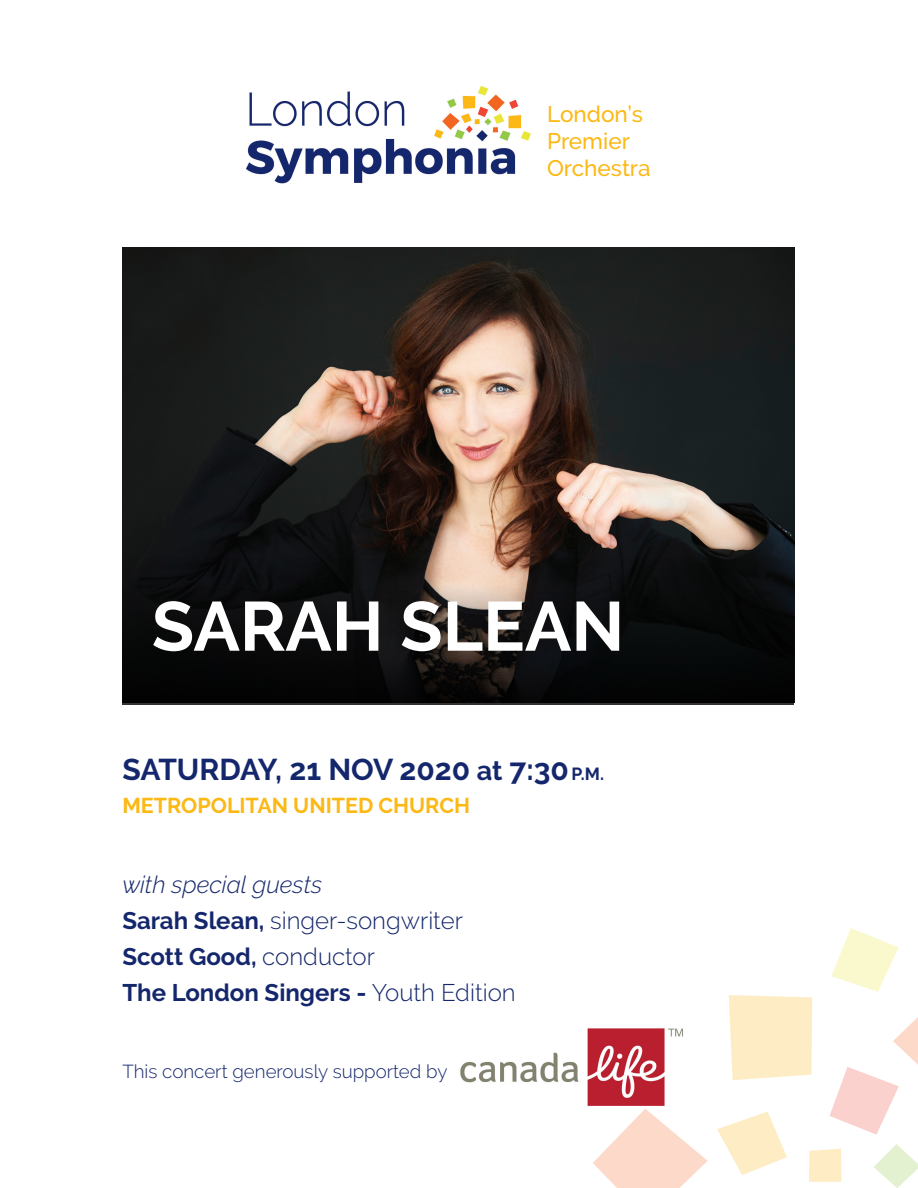
<style>
.page{position:relative;width:918px;height:1188px;background:#fff}
.page>*{position:absolute;margin:0;border:0;box-sizing:border-box;transform-origin:0 0}
.t1{font:700 69.3px "Raleway";color:#fff}
.t2{font:700 30px "Raleway";color:#15276c}
.t3{font:700 24px/36px "Raleway";color:#15276c}
.t4{font:500 22.5px/27.2px "Raleway";color:#fcb814}
.t5{font:700 21.45px "Raleway";color:#fcb814}
.t6{font:300 18.75px "Raleway";color:#15276c}
.s1{font-size:27px}
.s2{font-size:17.55px}
.s3{font-weight:300;font-style:italic}
.s4{font-weight:300}
</style>
<div class="page">
<svg style="left:729px;top:995px;width:83px;height:85px;background:#feeec7"></svg>
<svg style="left:831px;top:928px;width:68px;height:64px"></svg>
<svg style="left:717px;top:1112px;width:70px;height:63px"></svg>
<svg style="left:874px;top:1144px;width:44px;height:44px"></svg>
<svg style="left:593px;top:1109px;width:115px;height:79px"></svg>
<svg style="left:809px;top:1149px;width:33px;height:33px"></svg>
<svg style="left:830px;top:1017px;width:88px;height:118px"></svg>
<img style="left:246px;top:85px;width:285px;height:99px">
<img style="left:122px;top:248px;width:672px;height:310px">
<svg style="left:122px;top:558px;width:672px;height:147px;background:#151413"></svg>
<img style="left:460px;top:1028px;width:223px;height:78px">
<p class="t4" style="left:547px;top:101px;width:105px">London’s<br>Premier<br>Orchestra</p>
<h1 class="t1" style="left:152px;top:587px;width:474px">SARAH SLEAN</h1>
<p class="t2" style="left:122px;top:752px;width:483px">SATURDAY, 21 NOV 2020 <span class="s1">at</span> 7:30<span class="s2">P.M.</span></p>
<p class="t5" style="left:122px;top:793px;width:349px">METROPOLITAN UNITED CHURCH</p>
<p class="t3" style="left:122px;top:866px;width:395px"><span class="s3">with special guests<br></span>Sarah Slean, <span class="s4">singer-songwriter<br></span>Scott Good, <span class="s4">conductor<br></span>The London Singers - <span class="s4">Youth Edition</span></p>
<p class="t6" style="left:122px;top:1061px;width:327px">This concert generously supported by</p>
</div>
